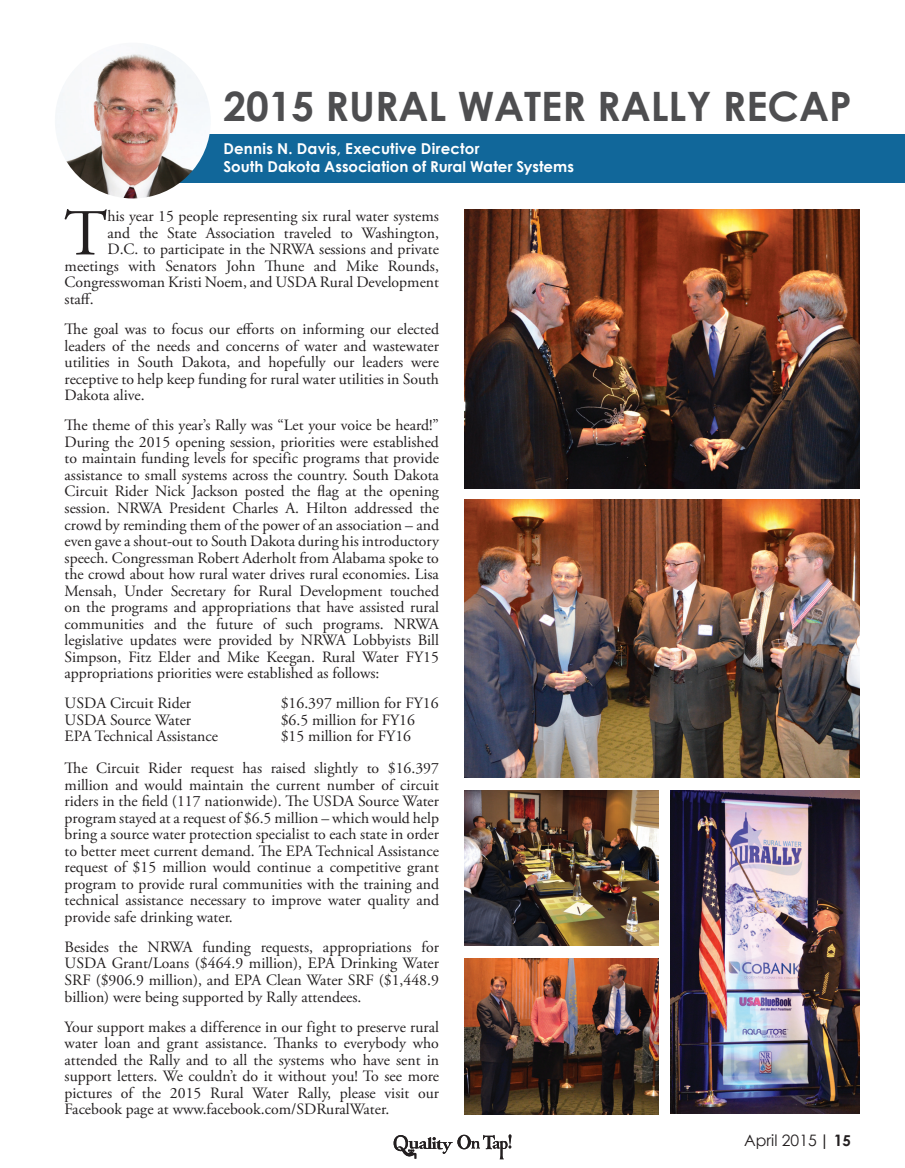
<style>
.page{position:relative;width:905px;height:1168px;background:#fff}
.page>*{position:absolute;margin:0;border:0;box-sizing:border-box;transform-origin:0 0}
.t1{font:65.55px "Adobe Garamond Pro";color:#231f20}
.t2{font:700 40.5px "Century Gothic";color:#4e4e50}
.t3{font:15.75px/16.5px "Adobe Garamond Pro";color:#231f20;text-align:justify}
.t4{font:15.75px "Century Gothic";color:#231f20}
.t5{font:700 15px/18px "Century Gothic";letter-spacing:.005em;color:#fff}
.s1{font-weight:700}
.s2{font-weight:700;font-size:15px}
</style>
<div class="page">
<svg style="left:393px;top:1134px;width:118px;height:25px"></svg>
<img style="left:464px;top:210px;width:395px;height:278px">
<img style="left:465px;top:500px;width:394px;height:278px">
<img style="left:464px;top:790px;width:195px;height:156px">
<img style="left:464px;top:959px;width:195px;height:155px">
<div style="left:104px;top:134px;width:801px;height:48px;background:#11679a"></div>
<img style="left:55px;top:43px;width:156px;height:155px;border-radius:78px">
<img style="left:670px;top:790px;width:189px;height:324px">
<h2 class="t2" style="left:223px;top:80px;width:630px">2015 RURAL WATER RALLY RECAP</h2>
<p class="t5" style="left:223px;top:139px;width:352px">Dennis N. Davis, Executive Director<br>South Dakota Association of Rural Water Systems</p>
<h1 class="t1" style="left:64px;top:194px;width:45px">T</h1>
<p class="t3" style="left:107px;top:209px;width:333px">his year 15 people representing six rural water systems</p>
<p class="t3" style="left:107px;top:225px;width:333px">and the State Association traveled to Washington,</p>
<p class="t3" style="left:107px;top:242px;width:333px">D.C. to participate in the NRWA sessions and private</p>
<p class="t3" style="left:65px;top:258px;width:376px">meetings with Senators John Thune and Mike Rounds,</p>
<p class="t3" style="left:65px;top:275px;width:376px">Congresswoman Kristi Noem, and USDA Rural Development</p>
<p class="t3" style="left:65px;top:291px;width:31px">staff.</p>
<p class="t3" style="left:65px;top:321px;width:376px">The goal was to focus our efforts on informing our elected leaders of the needs and concerns of water and wastewater utilities in South Dakota, and hopefully our leaders were receptive to help keep funding for rural water utilities in South Dakota alive.</p>
<p class="t3" style="left:65px;top:418px;width:376px">The theme of this year’s Rally was “Let your voice be heard!” During the 2015 opening session, priorities were established to maintain funding levels for specific programs that provide assistance to small systems across the country. South Dakota Circuit Rider Nick Jackson posted the flag at the opening session. NRWA President Charles A. Hilton addressed the crowd by reminding them of the power of an association – and even gave a shout-out to South Dakota during his introductory speech. Congressman Robert Aderholt from Alabama spoke to the crowd about how rural water drives rural economies. Lisa Mensah, Under Secretary for Rural Development touched on the programs and appropriations that have assisted rural communities and the future of such programs. NRWA legislative updates were provided by NRWA Lobbyists Bill Simpson, Fitz Elder and Mike Keegan. Rural Water FY15 appropriations priorities were established as follows:</p>
<p class="t3" style="left:65px;top:696px;width:128px">USDA Circuit Rider</p>
<p class="t3" style="left:281px;top:696px;width:159px">$16.397 million for FY16</p>
<p class="t3" style="left:65px;top:712px;width:128px">USDA Source Water</p>
<p class="t3" style="left:281px;top:712px;width:136px">$6.5 million for FY16</p>
<p class="t3" style="left:65px;top:729px;width:155px">EPA Technical Assistance</p>
<p class="t3" style="left:65px;top:721px;width:376px;line-height:31.5px;text-indent:216px">$15 million for FY16<br>The Circuit Rider request has raised slightly to $16.397</p>
<p class="t3" style="left:65px;top:777px;width:376px">million and would maintain the current number of circuit riders in the field (117 nationwide). The USDA Source Water program stayed at a request of $6.5 million – which would help bring a source water protection specialist to each state in order to better meet current demand. The EPA Technical Assistance request of $15 million would continue a competitive grant program to provide rural communities with the training and technical assistance necessary to improve water quality and provide safe drinking water.</p>
<p class="t3" style="left:65px;top:939px;width:376px">Besides the NRWA funding requests, appropriations for USDA Grant/Loans ($464.9 million), EPA Drinking Water SRF ($906.9 million), and EPA Clean Water SRF ($1,448.9 billion) were being supported by Rally attendees.</p>
<p class="t3" style="left:65px;top:1019px;width:376px">Your support makes a difference in our fight to preserve rural water loan and grant assistance. Thanks to everybody who attended the Rally and to all the systems who have sent in support letters. We couldn’t do it without you! To see more pictures of the 2015 Rural Water Rally, please visit our Facebook page at www.facebook.com/SDRuralWater.</p>
<p class="t4" style="left:744px;top:1131px;width:108px">April 2015 <span class="s1">| 1</span><span class="s2">5</span></p>
</div>
